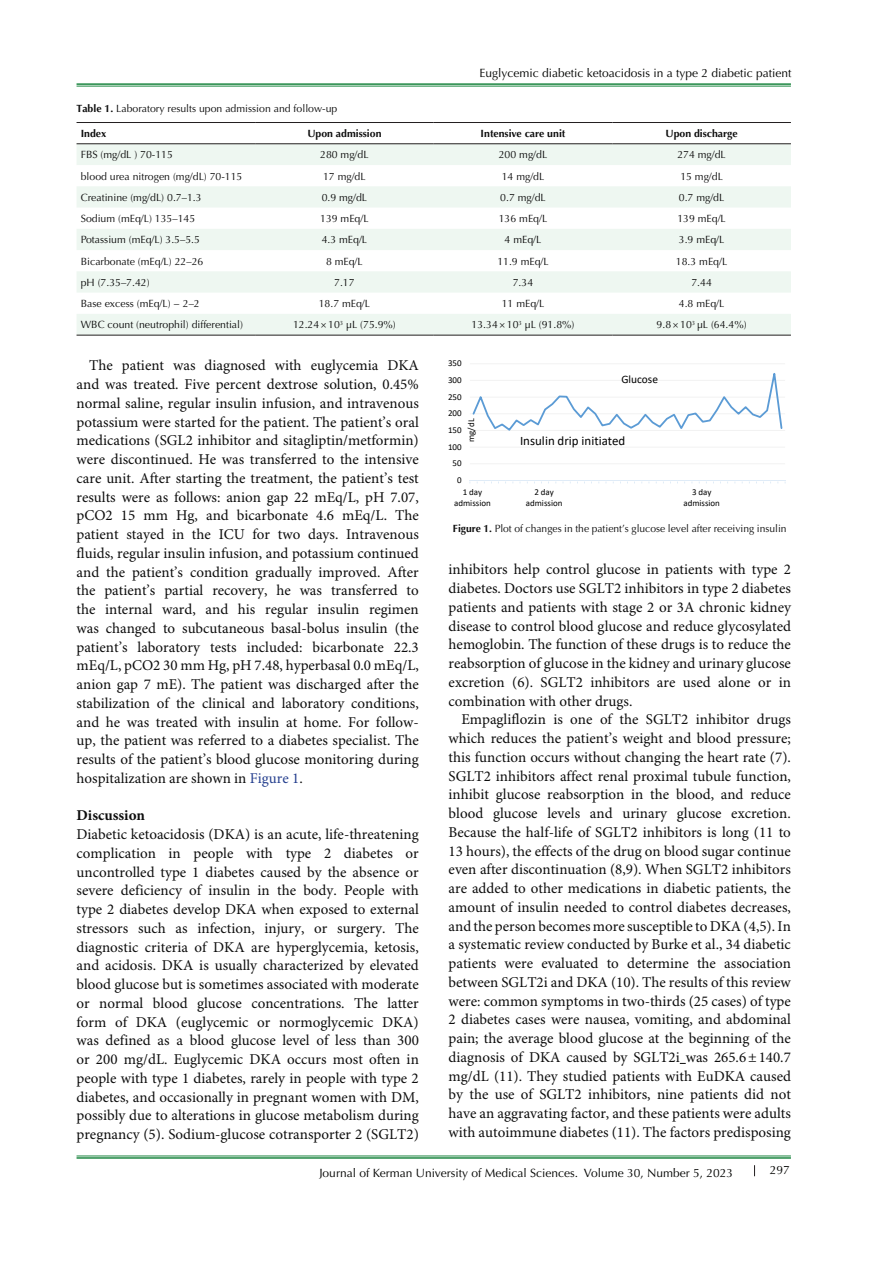
<style>
.page{position:relative;width:893px;height:1263px;background:#fff}
.page>*{position:absolute;margin:0;border:0;box-sizing:border-box;transform-origin:0 0}
.HTML_Preformatted{font:15px/18.8px "Minion Pro";color:#0d0d0d;text-align:justify}
.t1{font:700 15px "Minion Pro";color:#0d0d0d}
.t2{font:12.9px "Calibri";color:#000}
.t3{font:12px "Optima LT Std";color:#040503}
.t4{font:11.4px "Calibri";color:#000}
.t5{font:10.5px "Optima LT Std";color:#0d0d0d}
.t6{font:700 10.5px "Optima LT Std";color:#0d0d0d}
.t7{font:9px/10.9px "Calibri";color:#000;text-align:center}
.s1{font-weight:700}
.s2{color:#253f8e}
</style>
<div class="page">
<hr style="left:77px;top:1156px;width:714px;height:1px;background:#1e8742">
<hr style="left:77px;top:1157px;width:714px;height:2px;background:#1e8742">
<hr style="left:77px;top:83px;width:714px;height:2px;background:#1e8742">
<hr style="left:77px;top:86px;width:714px;height:1px;background:#1e8742">
<svg style="left:77px;top:144px;width:714px;height:191px;fill:#eef7f1"></svg>
<hr style="left:77px;top:122px;width:178px;height:1px;background:#231f20">
<hr style="left:255px;top:122px;width:179px;height:1px;background:#231f20">
<hr style="left:434px;top:122px;width:178px;height:1px;background:#231f20">
<hr style="left:612px;top:122px;width:179px;height:1px;background:#231f20">
<hr style="left:77px;top:143px;width:178px;height:1px;background:#231f20">
<hr style="left:255px;top:143px;width:179px;height:1px;background:#231f20">
<hr style="left:434px;top:143px;width:178px;height:1px;background:#231f20">
<hr style="left:612px;top:143px;width:179px;height:1px;background:#231f20">
<hr style="left:77px;top:335px;width:178px;height:1px;background:#231f20">
<hr style="left:255px;top:335px;width:179px;height:1px;background:#231f20">
<hr style="left:434px;top:335px;width:178px;height:1px;background:#231f20">
<hr style="left:612px;top:335px;width:179px;height:1px;background:#231f20">
<svg style="left:469px;top:373px;width:317px;height:111px"></svg>
<p class="t3" style="left:479px;top:66px;width:314px">Euglycemic diabetic ketoacidosis in a type 2 diabetic patient</p>
<p class="t5" style="left:77px;top:102px;width:262px"><span class="s1">Table 1.</span> Laboratory results upon admission and follow-up</p>
<p class="t6" style="left:81px;top:127px;width:27px">Index</p>
<p class="t6" style="left:307px;top:127px;width:76px">Upon admission</p>
<p class="t6" style="left:481px;top:127px;width:86px">Intensive care unit</p>
<p class="t6" style="left:665px;top:127px;width:74px">Upon discharge</p>
<p class="t5" style="left:81px;top:149px;width:94px">FBS (mg/dL ) 70-115</p>
<p class="t5" style="left:320px;top:149px;width:50px">280 mg/dL</p>
<p class="t5" style="left:499px;top:149px;width:50px">200 mg/dL</p>
<p class="t5" style="left:677px;top:149px;width:50px">274 mg/dL</p>
<p class="t5" style="left:81px;top:170px;width:163px">blood urea nitrogen (mg/dL) 70-115</p>
<p class="t5" style="left:323px;top:170px;width:44px">17 mg/dL</p>
<p class="t5" style="left:502px;top:170px;width:44px">14 mg/dL</p>
<p class="t5" style="left:680px;top:170px;width:44px">15 mg/dL</p>
<p class="t5" style="left:81px;top:191px;width:122px">Creatinine (mg/dL) 0.7–1.3</p>
<p class="t5" style="left:322px;top:191px;width:47px">0.9 mg/dL</p>
<p class="t5" style="left:500px;top:191px;width:47px">0.7 mg/dL</p>
<p class="t5" style="left:679px;top:191px;width:47px">0.7 mg/dL</p>
<p class="t5" style="left:81px;top:212px;width:116px">Sodium (mEq/L) 135–145</p>
<p class="t5" style="left:320px;top:212px;width:50px">139 mEq/L</p>
<p class="t5" style="left:499px;top:212px;width:50px">136 mEq/L</p>
<p class="t5" style="left:677px;top:212px;width:50px">139 mEq/L</p>
<p class="t5" style="left:81px;top:234px;width:121px">Potassium (mEq/L) 3.5–5.5</p>
<p class="t5" style="left:322px;top:234px;width:47px">4.3 mEq/L</p>
<p class="t5" style="left:505px;top:234px;width:38px">4 mEq/L</p>
<p class="t5" style="left:679px;top:234px;width:47px">3.9 mEq/L</p>
<p class="t5" style="left:81px;top:255px;width:124px">Bicarbonate (mEq/L) 22–26</p>
<p class="t5" style="left:326px;top:255px;width:38px">8 mEq/L</p>
<p class="t5" style="left:497px;top:255px;width:53px">11.9 mEq/L</p>
<p class="t5" style="left:676px;top:255px;width:53px">18.3 mEq/L</p>
<p class="t5" style="left:81px;top:276px;width:70px">pH (7.35–7.42)</p>
<p class="t5" style="left:334px;top:276px;width:22px">7.17</p>
<p class="t5" style="left:513px;top:276px;width:22px">7.34</p>
<p class="t5" style="left:691px;top:276px;width:22px">7.44</p>
<p class="t5" style="left:81px;top:297px;width:120px">Base excess (mEq/L) − 2–2</p>
<p class="t5" style="left:319px;top:297px;width:53px">18.7 mEq/L</p>
<p class="t5" style="left:502px;top:297px;width:44px">11 mEq/L</p>
<p class="t5" style="left:679px;top:297px;width:47px">4.8 mEq/L</p>
<p class="t5" style="left:81px;top:318px;width:164px">WBC count (neutrophil) differential)</p>
<p class="t5" style="left:293px;top:318px;width:104px">12.24×10<sup>3</sup> μL (75.9%)</p>
<p class="t5" style="left:472px;top:318px;width:104px">13.34×10<sup>3</sup> μL (91.8%)</p>
<p class="t5" style="left:657px;top:318px;width:91px">9.8×10<sup>3</sup> μL (64.4%)</p>
<p class="HTML_Preformatted" style="left:77px;top:357px;width:344px;text-indent:13px">The patient was diagnosed with euglycemia DKA and was treated. Five percent dextrose solution, 0.45% normal saline, regular insulin infusion, and intravenous potassium were started for the patient. The patient’s oral medications (SGL2 inhibitor and sitagliptin/metformin) were discontinued. He was transferred to the intensive care unit. After starting the treatment, the patient’s test results were as follows: anion gap 22 mEq/L, pH 7.07, pCO2 15 mm Hg, and bicarbonate 4.6 mEq/L. The patient stayed in the ICU for two days. Intravenous fluids, regular insulin infusion, and potassium continued and the patient’s condition gradually improved. After the patient’s partial recovery, he was transferred to the internal ward, and his regular insulin regimen was changed to subcutaneous basal-bolus insulin (the patient’s laboratory tests included: bicarbonate 22.3 mEq/L, pCO2 30 mm Hg, pH 7.48, hyperbasal 0.0 mEq/L, anion gap 7 mE). The patient was discharged after the stabilization of the clinical and laboratory conditions, and he was treated with insulin at home. For follow&shy;up, the patient was referred to a diabetes specialist. The results of the patient’s blood glucose monitoring during hospitalization are shown in <span class="s2">Figure 1</span>.</p>
<p class="t1" style="left:77px;top:805px;width:70px">Discussion</p>
<p class="HTML_Preformatted" style="left:77px;top:825px;width:344px">Diabetic ketoacidosis (DKA) is an acute, life-threatening complication in people with type 2 diabetes or uncontrolled type 1 diabetes caused by the absence or severe deficiency of insulin in the body. People with type 2 diabetes develop DKA when exposed to external stressors such as infection, injury, or surgery. The diagnostic criteria of DKA are hyperglycemia, ketosis, and acidosis. DKA is usually characterized by elevated blood glucose but is sometimes associated with moderate or normal blood glucose concentrations. The latter form of DKA (euglycemic or normoglycemic DKA) was defined as a blood glucose level of less than 300 or 200 mg/dL. Euglycemic DKA occurs most often in people with type 1 diabetes, rarely in people with type 2 diabetes, and occasionally in pregnant women with DM, possibly due to alterations in glucose metabolism during pregnancy (5). Sodium-glucose cotransporter 2 (SGLT2)</p>
<p class="t7" style="left:448px;top:358px;width:15px">350</p>
<p class="t7" style="left:448px;top:374px;width:15px">300</p>
<p class="t7" style="left:448px;top:391px;width:15px">250</p>
<p class="t7" style="left:448px;top:408px;width:15px">200</p>
<p class="t7" style="left:465px;top:442px;width:25px;rotate:-90deg">mg/dL</p>
<p class="t7" style="left:448px;top:424px;width:15px">150</p>
<p class="t7" style="left:448px;top:441px;width:15px">100</p>
<p class="t7" style="left:453px;top:458px;width:11px">50</p>
<p class="t7" style="left:457px;top:474px;width:6px">0</p>
<p class="t4" style="left:621px;top:371px;width:38px">Glucose</p>
<p class="t2" style="left:520px;top:431px;width:107px">Insulin drip initiated</p>
<p class="t7" style="left:454px;top:486px;width:38px">1 day admission</p>
<p class="t7" style="left:526px;top:486px;width:38px">2 day admission</p>
<p class="t7" style="left:683px;top:486px;width:38px">3 day admission</p>
<p class="t5" style="left:453px;top:522px;width:335px"><span class="s1">Figure 1.</span> Plot of changes in the patient’s glucose level after receiving insulin</p>
<p class="HTML_Preformatted" style="left:449px;top:561px;width:344px">inhibitors help control glucose in patients with type 2 diabetes. Doctors use SGLT2 inhibitors in type 2 diabetes patients and patients with stage 2 or 3A chronic kidney disease to control blood glucose and reduce glycosylated hemoglobin. The function of these drugs is to reduce the reabsorption of glucose in the kidney and urinary glucose excretion (6). SGLT2 inhibitors are used alone or in combination with other drugs.</p>
<p class="HTML_Preformatted" style="left:449px;top:711px;width:344px;text-indent:13px">Empagliflozin is one of the SGLT2 inhibitor drugs which reduces the patient’s weight and blood pressure; this function occurs without changing the heart rate (7).<br>SGLT2 inhibitors affect renal proximal tubule function, inhibit glucose reabsorption in the blood, and reduce blood glucose levels and urinary glucose excretion.<br>Because the half-life of SGLT2 inhibitors is long (11 to 13 hours), the effects of the drug on blood sugar continue even after discontinuation (8,9). When SGLT2 inhibitors are added to other medications in diabetic patients, the amount of insulin needed to control diabetes decreases, and the person becomes more susceptible to DKA (4,5). In a systematic review conducted by Burke et al., 34 diabetic patients were evaluated to determine the association between SGLT2i and DKA (10). The results of this review were: common symptoms in two-thirds (25 cases) of type 2 diabetes cases were nausea, vomiting, and abdominal pain; the average blood glucose at the beginning of the diagnosis of DKA caused by SGLT2i was 265.6±140.7 mg/dL (11). They studied patients with EuDKA caused by the use of SGLT2 inhibitors, nine patients did not have an aggravating factor, and these patients were adults with autoimmune diabetes (11). The factors predisposing</p>
<p class="t3" style="left:319px;top:1165px;width:415px">Journal of Kerman University of Medical Sciences. Volume 30, Number 5, 2023</p>
<p class="t3" style="left:770px;top:1163px;width:22px">297</p>
</div>
